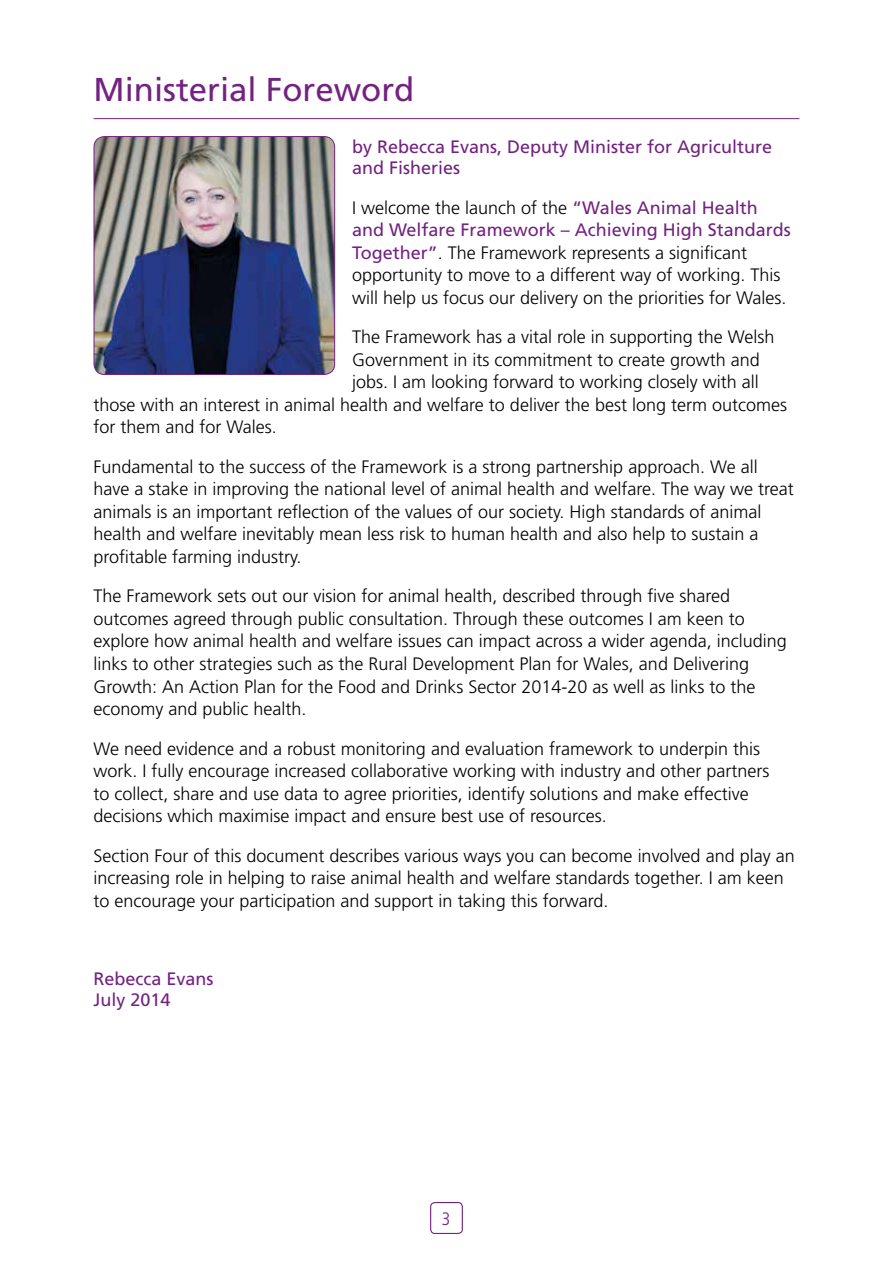
<style>
.page{position:relative;width:893px;height:1276px;background:#fff}
.page>*{position:absolute;margin:0;border:0;box-sizing:border-box;transform-origin:0 0}
.H3_-_Contents_heads{font:33px "Frutiger LT Std";color:#732281}
.main_paras{font:300 18px/22.5px "Frutiger LT Std";color:#000}
.Forward_subhead_H4{font:18px/21.6px "Frutiger LT Std";color:#732281}
.H5_Contents_sub_head{font:18px/21.6px "Frutiger LT Std";color:#732281}
.t1{font:300 condensed 18px "Frutiger LT Std";color:#732281}
.s1{font-weight:400;color:#732281}
</style>
<div class="page">
<div style="left:430px;top:1202px;width:33px;height:32px;border:1px solid #732281;border-radius:4px"></div>
<hr style="left:94px;top:118px;width:705px;height:1px;background:#732281">
<img style="left:94px;top:137px;width:241px;height:237px">
<div style="left:94px;top:136px;width:241px;height:239px;border:1px solid #732281;border-radius:11px"></div>
<h3 class="H3_-_Contents_heads" style="left:94px;top:70px;width:322px">Ministerial Foreword</h3>
<h4 class="Forward_subhead_H4" style="left:352px;top:136px;width:422px">by Rebecca Evans, Deputy Minister for Agriculture and Fisheries</h4>
<p class="main_paras" style="left:352px;top:197px;width:440px">I welcome the launch of the <span class="s1">“Wales Animal Health and Welfare Framework – Achieving High Standards Together”</span>. The Framework represents a significant opportunity to move to a different way of working. This will help us focus our delivery on the priorities for Wales.</p>
<p class="main_paras" style="left:352px;top:326px;width:424px">The Framework has a vital role in supporting the Welsh</p>
<p class="main_paras" style="left:352px;top:349px;width:409px">Government in its commitment to create growth and</p>
<p class="main_paras" style="left:352px;top:371px;width:408px">jobs. I am looking forward to working closely with all</p>
<p class="main_paras" style="left:94px;top:394px;width:695px">those with an interest in animal health and welfare to deliver the best long term outcomes</p>
<p class="main_paras" style="left:94px;top:416px;width:185px">for them and for Wales.</p>
<p class="main_paras" style="left:94px;top:456px;width:702px">Fundamental to the success of the Framework is a strong partnership approach. We all have a stake in improving the national level of animal health and welfare. The way we treat animals is an important reflection of the values of our society. High standards of animal health and welfare inevitably mean less risk to human health and also help to sustain a profitable farming industry.</p>
<p class="main_paras" style="left:94px;top:585px;width:695px">The Framework sets out our vision for animal health, described through five shared outcomes agreed through public consultation. Through these outcomes I am keen to explore how animal health and welfare issues can impact across a wider agenda, including links to other strategies such as the Rural Development Plan for Wales, and Delivering Growth: An Action Plan for the Food and Drinks Sector 2014-20 as well as links to the economy and public health.</p>
<p class="main_paras" style="left:94px;top:737px;width:677px">We need evidence and a robust monitoring and evaluation framework to underpin this work. I fully encourage increased collaborative working with industry and other partners to collect, share and use data to agree priorities, identify solutions and make effective decisions which maximise impact and ensure best use of resources.</p>
<p class="main_paras" style="left:94px;top:844px;width:703px">Section Four of this document describes various ways you can become involved and play an increasing role in helping to raise animal health and welfare standards together. I am keen to encourage your participation and support in taking this forward.</p>
<h5 class="H5_Contents_sub_head" style="left:94px;top:967px;width:122px">Rebecca Evans<br>July 2014</h5>
<p class="t1" style="left:442px;top:1208px;width:10px">3</p>
</div>
